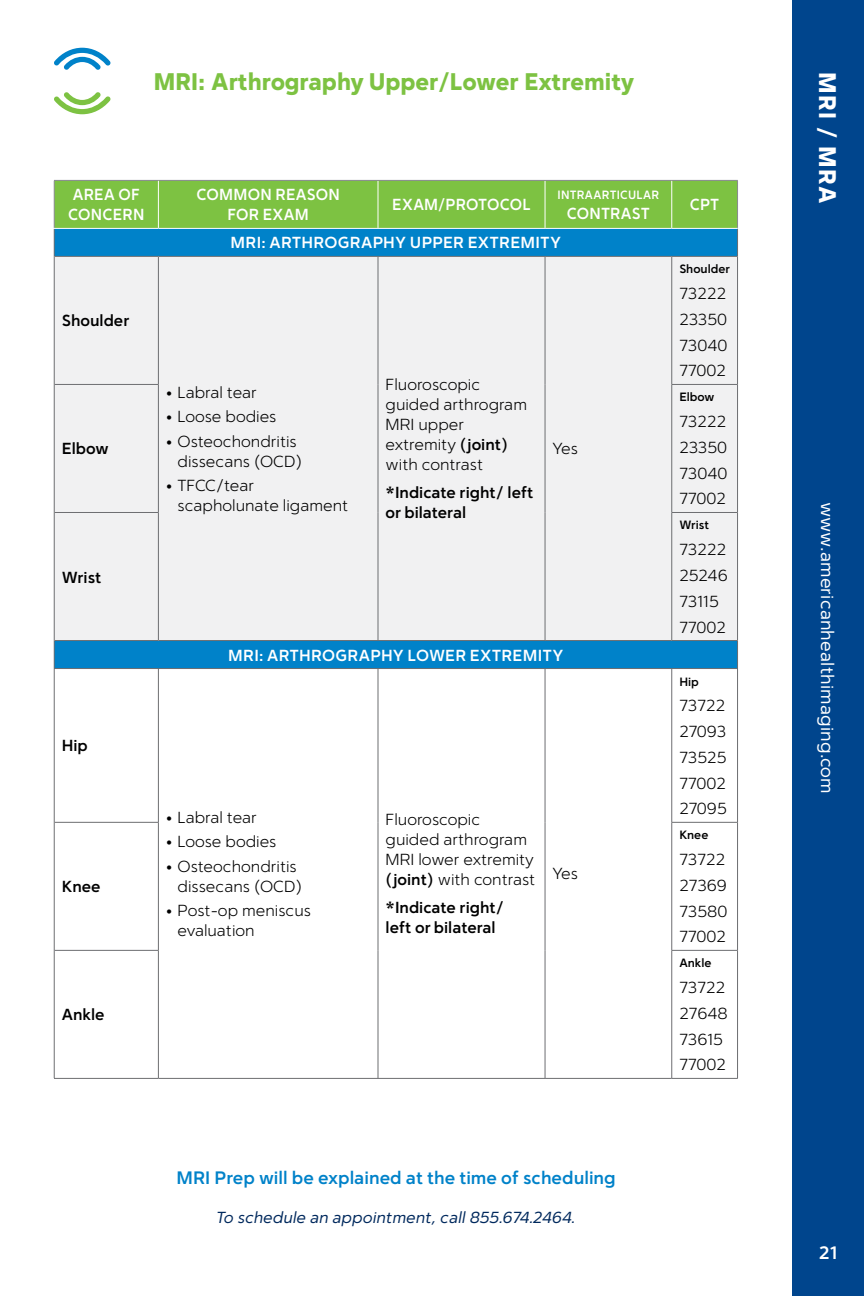
<style>
.page{position:relative;width:864px;height:1296px;background:#fff}
.page>*{position:absolute;margin:0;border:0;box-sizing:border-box;transform-origin:0 0}
.t1{font:900 24px "Simple Sans";color:#7dc242}
.t2{font:900 24px "Simple Sans";letter-spacing:.05em;color:#fff}
.t3{font:700 18px "Simple Sans";color:#0082c9}
.t4{font:18px "Simple Sans";letter-spacing:.01em;color:#fff}
.t5{font:700 18px "Simple Sans";color:#fff}
.t6{font:300 16px/25.8px "Simple Sans";color:#000}
.t7{font:700 16px/20px "Simple Sans";color:#000}
.t8{font:700 16px "Simple Sans";letter-spacing:.015em;color:#fff}
.t9{font:700 16px/20px "Simple Sans";letter-spacing:.015em;color:#fff;scale:.95 1}
.t10{font:italic 16px "Simple Sans";color:#00295d}
.t11{font:700 12px "Simple Sans";color:#000}
.t12{font:700 12px "Simple Sans";letter-spacing:.02em;color:#fff;scale:.95 1}
.s1{font-weight:700}
</style>
<div class="page">
<div style="left:792px;top:0;width:72px;height:1296px;background:#00458d"></div>
<svg style="left:54px;top:48px;width:57px;height:22px"></svg>
<svg style="left:54px;top:92px;width:57px;height:22px"></svg>
<div style="left:55px;top:257px;width:490px;height:383px;background:#f1f1f2"></div>
<div style="left:546px;top:257px;width:191px;height:383px;background:#f1f1f2"></div>
<div style="left:54px;top:641px;width:684px;height:28px;background:#0082c9"></div>
<hr style="left:54px;top:256px;width:1px;height:128px;background:#6d6e71">
<hr style="left:54px;top:384px;width:1px;height:128px;background:#6d6e71">
<hr style="left:54px;top:512px;width:1px;height:129px;background:#6d6e71">
<svg style="left:54px;top:641px;width:1px;height:27px"></svg>
<hr style="left:54px;top:669px;width:1px;height:153px;background:#6d6e71">
<hr style="left:54px;top:822px;width:1px;height:128px;background:#6d6e71">
<hr style="left:54px;top:950px;width:1px;height:128px;background:#6d6e71">
<hr style="left:54px;top:256px;width:104px;height:1px;background:#6d6e71">
<hr style="left:158px;top:256px;width:220px;height:1px;background:#6d6e71">
<hr style="left:378px;top:256px;width:167px;height:1px;background:#6d6e71">
<hr style="left:54px;top:384px;width:104px;height:1px;background:#6d6e71">
<hr style="left:54px;top:512px;width:104px;height:1px;background:#6d6e71">
<hr style="left:54px;top:640px;width:104px;height:1px;background:#6d6e71">
<hr style="left:158px;top:640px;width:220px;height:1px;background:#6d6e71">
<hr style="left:378px;top:640px;width:167px;height:1px;background:#6d6e71">
<hr style="left:54px;top:668px;width:104px;height:1px;background:#6d6e71">
<hr style="left:158px;top:668px;width:220px;height:1px;background:#6d6e71">
<hr style="left:378px;top:668px;width:167px;height:1px;background:#6d6e71">
<hr style="left:54px;top:822px;width:104px;height:1px;background:#6d6e71">
<hr style="left:54px;top:950px;width:104px;height:1px;background:#6d6e71">
<hr style="left:54px;top:1078px;width:104px;height:1px;background:#6d6e71">
<hr style="left:158px;top:1078px;width:220px;height:1px;background:#6d6e71">
<hr style="left:378px;top:1078px;width:167px;height:1px;background:#6d6e71">
<svg style="left:54px;top:180px;width:684px;height:76px;background:#51aa75"></svg>
<hr style="left:545px;top:257px;width:1px;height:127px;background:#6d6e71">
<hr style="left:671px;top:257px;width:1px;height:127px;background:#6d6e71">
<hr style="left:737px;top:256px;width:1px;height:128px;background:#6d6e71">
<hr style="left:545px;top:384px;width:1px;height:128px;background:#6d6e71">
<hr style="left:671px;top:384px;width:1px;height:128px;background:#6d6e71">
<hr style="left:737px;top:384px;width:1px;height:128px;background:#6d6e71">
<hr style="left:545px;top:512px;width:1px;height:128px;background:#6d6e71">
<hr style="left:671px;top:512px;width:1px;height:128px;background:#6d6e71">
<hr style="left:737px;top:512px;width:1px;height:129px;background:#6d6e71">
<svg style="left:737px;top:641px;width:1px;height:28px"></svg>
<hr style="left:545px;top:669px;width:1px;height:153px;background:#6d6e71">
<hr style="left:671px;top:669px;width:1px;height:153px;background:#6d6e71">
<hr style="left:737px;top:669px;width:1px;height:153px;background:#6d6e71">
<hr style="left:545px;top:822px;width:1px;height:128px;background:#6d6e71">
<hr style="left:671px;top:822px;width:1px;height:128px;background:#6d6e71">
<hr style="left:737px;top:822px;width:1px;height:128px;background:#6d6e71">
<hr style="left:545px;top:950px;width:1px;height:128px;background:#6d6e71">
<hr style="left:671px;top:950px;width:1px;height:128px;background:#6d6e71">
<hr style="left:737px;top:950px;width:1px;height:128px;background:#6d6e71">
<hr style="left:545px;top:256px;width:127px;height:1px;background:#6d6e71">
<hr style="left:672px;top:256px;width:65px;height:1px;background:#6d6e71">
<hr style="left:672px;top:384px;width:65px;height:1px;background:#6d6e71">
<hr style="left:672px;top:512px;width:65px;height:1px;background:#6d6e71">
<hr style="left:545px;top:640px;width:127px;height:1px;background:#6d6e71">
<hr style="left:672px;top:640px;width:65px;height:1px;background:#6d6e71">
<hr style="left:545px;top:668px;width:127px;height:1px;background:#6d6e71">
<hr style="left:672px;top:668px;width:65px;height:1px;background:#6d6e71">
<hr style="left:672px;top:822px;width:65px;height:1px;background:#6d6e71">
<hr style="left:672px;top:950px;width:65px;height:1px;background:#6d6e71">
<hr style="left:545px;top:1078px;width:127px;height:1px;background:#6d6e71">
<hr style="left:672px;top:1078px;width:66px;height:1px;background:#6d6e71">
<hr style="left:158px;top:257px;width:1px;height:127px;background:#6d6e71">
<hr style="left:378px;top:257px;width:1px;height:127px;background:#6d6e71">
<hr style="left:158px;top:384px;width:1px;height:128px;background:#6d6e71">
<hr style="left:378px;top:384px;width:1px;height:128px;background:#6d6e71">
<hr style="left:158px;top:512px;width:1px;height:128px;background:#6d6e71">
<hr style="left:378px;top:512px;width:1px;height:128px;background:#6d6e71">
<hr style="left:158px;top:669px;width:1px;height:153px;background:#6d6e71">
<hr style="left:378px;top:669px;width:1px;height:153px;background:#6d6e71">
<hr style="left:158px;top:822px;width:1px;height:128px;background:#6d6e71">
<hr style="left:378px;top:822px;width:1px;height:128px;background:#6d6e71">
<hr style="left:158px;top:950px;width:1px;height:128px;background:#6d6e71">
<hr style="left:378px;top:950px;width:1px;height:128px;background:#6d6e71">
<hr style="left:54px;top:228px;width:104px;height:1px;background:#fff">
<hr style="left:158px;top:228px;width:220px;height:1px;background:#fff">
<hr style="left:378px;top:228px;width:167px;height:1px;background:#fff">
<hr style="left:545px;top:228px;width:127px;height:1px;background:#fff">
<hr style="left:672px;top:228px;width:66px;height:1px;background:#fff">
<h1 class="t1" style="left:154px;top:67px;width:482px">MRI: Arthrography Upper/Lower Extremity</h1>
<p class="t9" style="left:68px;top:185px;width:82px">AREA OF<br>CONCERN</p>
<p class="t9" style="left:196px;top:185px;width:153px;text-align:center">COMMON REASON<br>FOR EXAM</p>
<p class="t9" style="left:392px;top:195px;width:147px">EXAM/PROTOCOL</p>
<p class="t12" style="left:558px;top:188px;width:108px">INTRAARTICULAR</p>
<p class="t9" style="left:567px;top:203px;width:89px">CONTRAST</p>
<p class="t7" style="left:62px;top:311px;width:69px">Shoulder</p>
<p class="t7" style="left:62px;top:439px;width:48px">Elbow</p>
<p class="t7" style="left:62px;top:567px;width:41px">Wrist</p>
<p class="t7" style="left:62px;top:736px;width:28px">Hip</p>
<p class="t7" style="left:62px;top:876px;width:40px">Knee</p>
<p class="t7" style="left:62px;top:1005px;width:44px">Ankle</p>
<p class="t8" style="left:231px;top:233px;width:332px">MRI: ARTHROGRAPHY UPPER EXTREMITY</p>
<p class="t6" style="left:166px;top:379px;width:92px">• Labral tear</p>
<p class="t6" style="left:166px;top:404px;width:112px">• Loose bodies</p>
<p class="t6" style="left:178px;top:431px;width:126px;line-height:20px;text-indent:-12px">• Osteochondritis dissecans (OCD)</p>
<p class="t6" style="left:178px;top:475px;width:172px;line-height:20px;text-indent:-12px">• TFCC/tear scapholunate ligament</p>
<p class="t6" style="left:386px;top:375px;width:143px;line-height:20px">Fluoroscopic guided arthrogram<br>MRI upper extremity <span class="s1">(joint) </span>with contrast</p>
<p class="t7" style="left:386px;top:483px;width:149px">*Indicate right/ left or bilateral</p>
<p class="t6" style="left:553px;top:436px;width:27px">Yes</p>
<p class="t8" style="left:228px;top:645px;width:337px">MRI: ARTHROGRAPHY LOWER EXTREMITY</p>
<p class="t6" style="left:166px;top:804px;width:92px">• Labral tear</p>
<p class="t6" style="left:166px;top:829px;width:112px">• Loose bodies</p>
<p class="t6" style="left:178px;top:856px;width:126px;line-height:20px;text-indent:-12px">• Osteochondritis dissecans (OCD)</p>
<p class="t6" style="left:178px;top:900px;width:135px;line-height:20px;text-indent:-12px">• Post-op meniscus evaluation</p>
<p class="t6" style="left:386px;top:810px;width:151px;line-height:20px">Fluoroscopic guided arthrogram<br>MRI lower extremity <span class="s1">(joint)</span> with contrast</p>
<p class="t7" style="left:386px;top:898px;width:120px">*Indicate right/ left or bilateral</p>
<p class="t6" style="left:553px;top:861px;width:27px">Yes</p>
<p class="t9" style="left:690px;top:195px;width:33px">CPT</p>
<p class="t11" style="left:679px;top:262px;width:52px">Shoulder</p>
<p class="t6" style="left:679px;top:280px;width:50px;text-align:justify">73222<br>23350<br>73040<br>77002</p>
<p class="t11" style="left:679px;top:390px;width:37px">Elbow</p>
<p class="t6" style="left:679px;top:409px;width:50px;text-align:justify">73222<br>23350<br>73040<br>77002</p>
<p class="t11" style="left:679px;top:518px;width:31px">Wrist</p>
<p class="t6" style="left:679px;top:537px;width:50px">73222<br>25246<br>73115<br>77002</p>
<p class="t11" style="left:679px;top:674px;width:21px">Hip</p>
<p class="t6" style="left:679px;top:693px;width:49px;text-align:justify">73722<br>27093<br>73525<br>77002<br>27095</p>
<p class="t11" style="left:679px;top:828px;width:30px">Knee</p>
<p class="t6" style="left:679px;top:846px;width:50px">73722<br>27369<br>73580<br>77002</p>
<p class="t11" style="left:679px;top:956px;width:34px">Ankle</p>
<p class="t6" style="left:679px;top:974px;width:50px">73722<br>27648<br>73615<br>77002</p>
<p class="t3" style="left:177px;top:1167px;width:441px">MRI Prep will be explained at the time of scheduling</p>
<p class="t10" style="left:217px;top:1208px;width:361px">To schedule an appointment, call 855.674.2464.</p>
<h1 class="t2" style="left:842px;top:72px;width:133px;rotate:90deg">MRI / MRA</h1>
<p class="t4" style="left:838px;top:502px;width:293px;rotate:90deg">www.americanhealthimaging.com</p>
<p class="t5" style="left:819px;top:1242px;width:20px">21</p>
</div>
